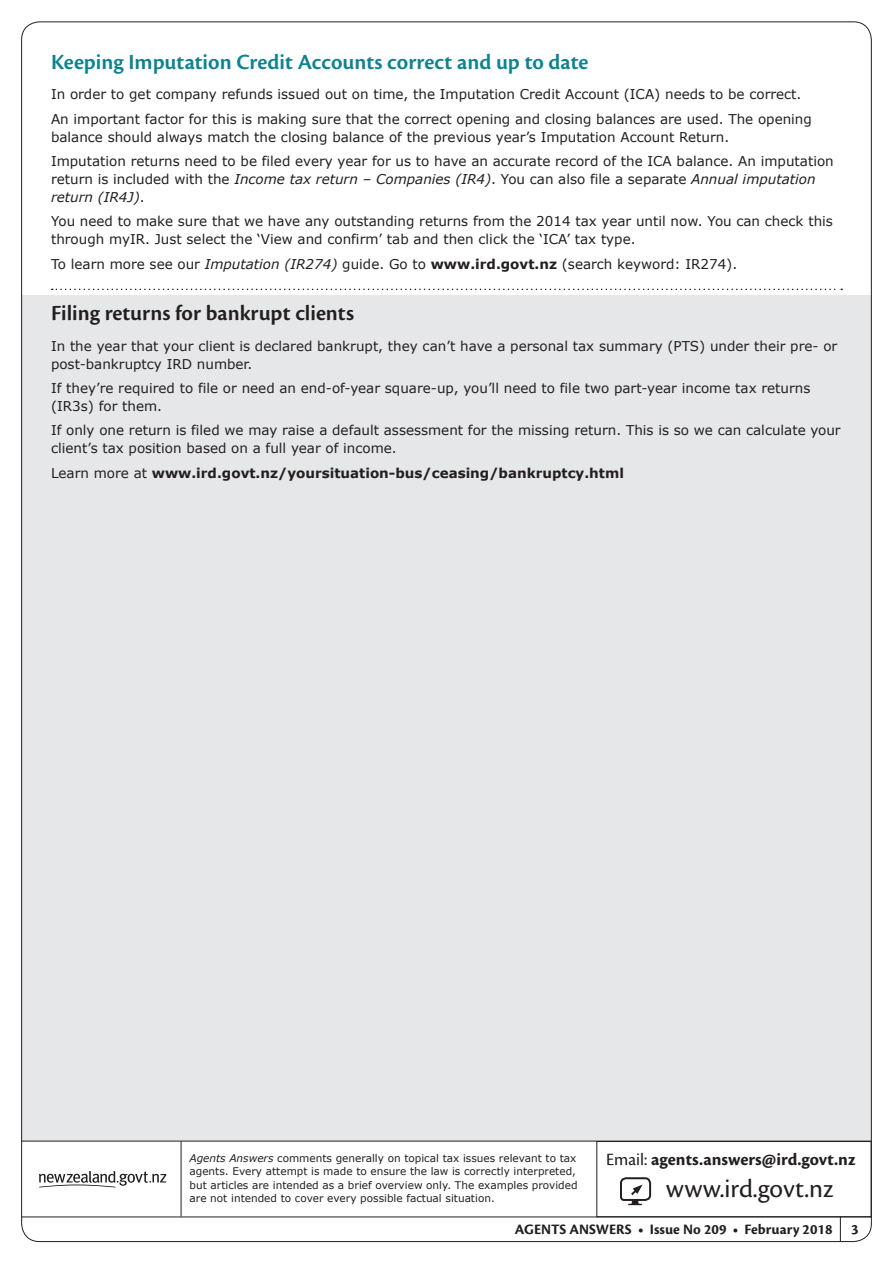
<style>
.page{position:relative;width:893px;height:1263px;background:#fff}
.page>*{position:absolute;margin:0;border:0;box-sizing:border-box;transform-origin:0 0}
.t1{font:27px "Cronos Pro";color:#231f20}
.H2_no_rule{font:600 22.5px "Cronos Pro";color:#0d8390}
.H2_column_rule{font:600 22.5px "Cronos Pro";color:#231f20}
.t2{font:700 18px "Cronos Pro";color:#231f20}
.t3{font:700 15px "Cronos Pro";color:#231f20}
.Body_Copy{font:13.5px/18px "Verdana";color:#231f20}
.Body_Copy-2{font:700 13.5px "Verdana";color:#231f20}
.footnote_8pt{font:10.5px/13.5px "Verdana";color:#231f20}
.s1{font-style:italic}
.s2{font-weight:700}
.s3{font-weight:400}
</style>
<div class="page">
<div style="left:22px;top:296px;width:849px;height:845px;background:#e6e7e9"></div>
<hr style="left:22px;top:1216px;width:849px;height:1px;background:#231f20">
<svg style="left:840px;top:1217px;width:1px;height:23px"></svg>
<div style="left:596px;top:1141px;width:275px;height:76px;border:1px solid #231f20"></div>
<hr style="left:21px;top:1141px;width:850px;height:1px;background:#231f20">
<svg style="left:620px;top:1177px;width:32px;height:28px"></svg>
<hr style="left:181px;top:1141px;width:1px;height:75px;background:#231f20">
<svg style="left:39px;top:1171px;width:127px;height:16px"></svg>
<svg style="left:52px;top:289px;width:790px;height:1px"></svg>
<p class="H2_no_rule" style="left:51px;top:49px;width:539px">Keeping Imputation Credit Accounts correct and up to date</p>
<p class="Body_Copy" style="left:51px;top:85px;width:752px">In order to get company refunds issued out on time, the Imputation Credit Account (ICA) needs to be correct.</p>
<p class="Body_Copy" style="left:51px;top:109px;width:762px">An important factor for this is making sure that the correct opening and closing balances are used. The opening balance should always match the closing balance of the previous year’s Imputation Account Return.</p>
<p class="Body_Copy" style="left:51px;top:152px;width:784px">Imputation returns need to be filed every year for us to have an accurate record of the ICA balance. An imputation return is included with the <span class="s1">Income tax return – Companies (IR4)</span>. You can also file a separate <span class="s1">Annual imputation return (IR4J)</span>.</p>
<p class="Body_Copy" style="left:51px;top:212px;width:783px">You need to make sure that we have any outstanding returns from the 2014 tax year until now. You can check this through myIR. Just select the ‘View and confirm’ tab and then click the ‘ICA’ tax type.</p>
<p class="Body_Copy" style="left:51px;top:254px;width:688px">To learn more see our <span class="s1">Imputation (IR274)</span> guide. Go to <span class="s2">www.ird.govt.nz</span> (search keyword: IR274).</p>
<p class="H2_column_rule" style="left:51px;top:300px;width:305px">Filing returns for bankrupt clients</p>
<p class="Body_Copy" style="left:51px;top:336px;width:788px">In the year that your client is declared bankrupt, they can’t have a personal tax summary (PTS) under their pre- or post-bankruptcy IRD number.</p>
<p class="Body_Copy" style="left:51px;top:379px;width:761px">If they’re required to file or need an end-of-year square-up, you’ll need to file two part-year income tax returns (IR3s) for them.</p>
<p class="Body_Copy" style="left:51px;top:421px;width:791px">If only one return is filed we may raise a default assessment for the missing return. This is so we can calculate your client’s tax position based on a full year of income.</p>
<p class="Body_Copy-2" style="left:51px;top:464px;width:574px"><span class="s3">Learn more at</span> www.ird.govt.nz/yoursituation-bus/ceasing/bankruptcy.html</p>
<p class="footnote_8pt" style="left:190px;top:1151px;width:390px"><span class="s1">Agents Answers</span> comments generally on topical tax issues relevant to tax agents. Every attempt is made to ensure the law is correctly interpreted, but articles are intended as a brief overview only. The examples provided are not intended to cover every possible factual situation.</p>
<p class="t2" style="left:606px;top:1149px;width:251px"><span class="s3">Email:</span> agents.answers@ird.govt.nz</p>
<p class="t1" style="left:666px;top:1173px;width:169px">www.ird.govt.nz</p>
<p class="t3" style="left:515px;top:1220px;width:345px">AGENTS ANSWERS • Issue No 209 • February 2018 3</p>
</div>
